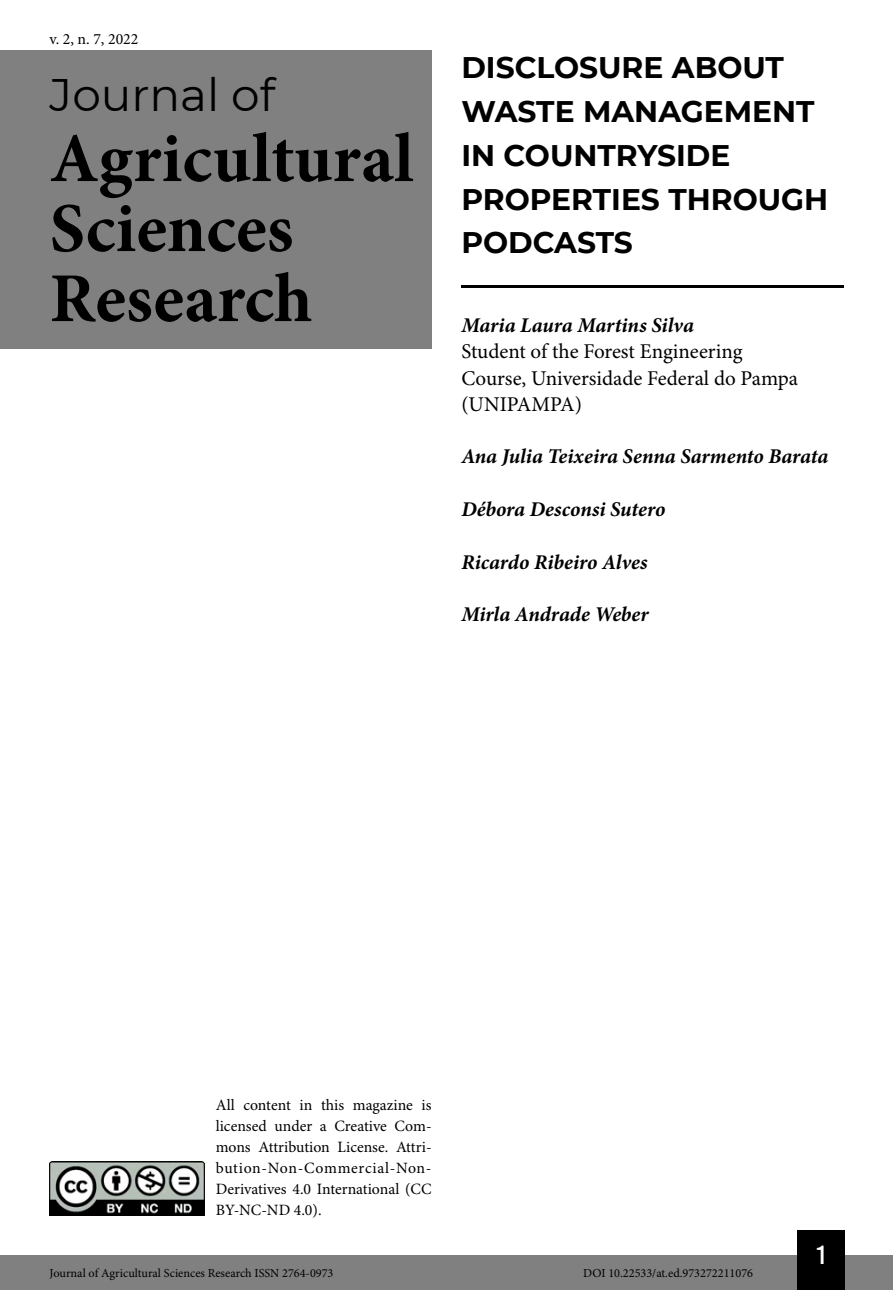
<style>
.page{position:relative;width:893px;height:1290px;background:#fff}
.page>*{position:absolute;margin:0;border:0;box-sizing:border-box;transform-origin:0 0}
.t1{font:700 70px/70px "Minion Pro";color:#000}
.t2{font:45.5px "Montserrat";color:#000}
.t3{font:700 29.75px/43.8px "Montserrat";color:#000}
.t4{font:26.25px "Bebas Kai";color:#fff}
.t5{font:italic 700 21px "Minion Pro";letter-spacing:-.005em;color:#000}
.t6{font:21px/26.2px "Minion Pro";color:#000}
.t7{font:15.75px/21px "Minion Pro";color:#000;text-align:justify}
.t8{font:12.25px "Minion Pro";color:#000}
</style>
<div class="page">
<div style="left:0;top:1255px;width:893px;height:35px;background:#808080"></div>
<div style="left:797px;top:1230px;width:48px;height:60px;background:#000"></div>
<img style="left:50px;top:1161px;width:154px;height:54px">
<div style="left:0;top:50px;width:432px;height:298px;background:#808080"></div>
<hr style="left:461px;top:285px;width:382px;height:3px;background:#000">
<p class="t7" style="left:50px;top:29px;width:90px">v. 2, n. 7, 2022</p>
<h2 class="t2" style="left:50px;top:64px;width:227px">Journal of</h2>
<h1 class="t1" style="left:50px;top:123px;width:366px">Agricultural<br>Sciences<br>Research</h1>
<h3 class="t3" style="left:461px;top:44px;width:368px">DISCLOSURE ABOUT<br>WASTE MANAGEMENT<br>IN COUNTRYSIDE<br>PROPERTIES THROUGH<br>PODCASTS</h3>
<h3 class="t5" style="left:461px;top:310px;width:234px">Maria Laura Martins Silva</h3>
<h3 class="t6" style="left:461px;top:339px;width:338px">Student of the Forest Engineering<br>Course, Universidade Federal do Pampa (UNIPAMPA)</h3>
<h3 class="t5" style="left:461px;top:442px;width:368px">Ana Julia Teixeira Senna Sarmento Barata</h3>
<h3 class="t5" style="left:461px;top:494px;width:206px">Débora Desconsi Sutero</h3>
<h3 class="t5" style="left:461px;top:547px;width:188px">Ricardo Ribeiro Alves</h3>
<h3 class="t5" style="left:461px;top:599px;width:189px">Mirla Andrade Weber</h3>
<p class="t7" style="left:216px;top:1095px;width:217px">All content in this magazine is licensed under a Creative Com&shy;mons Attribution License. Attri&shy;bution-Non-Commercial-Non-Derivatives 4.0 International (CC BY-NC-ND 4.0).</p>
<h3 class="t4" style="left:817px;top:1241px;width:10px">1</h3>
<p class="t8" style="left:50px;top:1266px;width:285px">Journal of Agricultural Sciences Research ISSN 2764-0973</p>
<p class="t8" style="left:583px;top:1266px;width:171px">DOI 10.22533/at.ed.973272211076</p>
</div>
